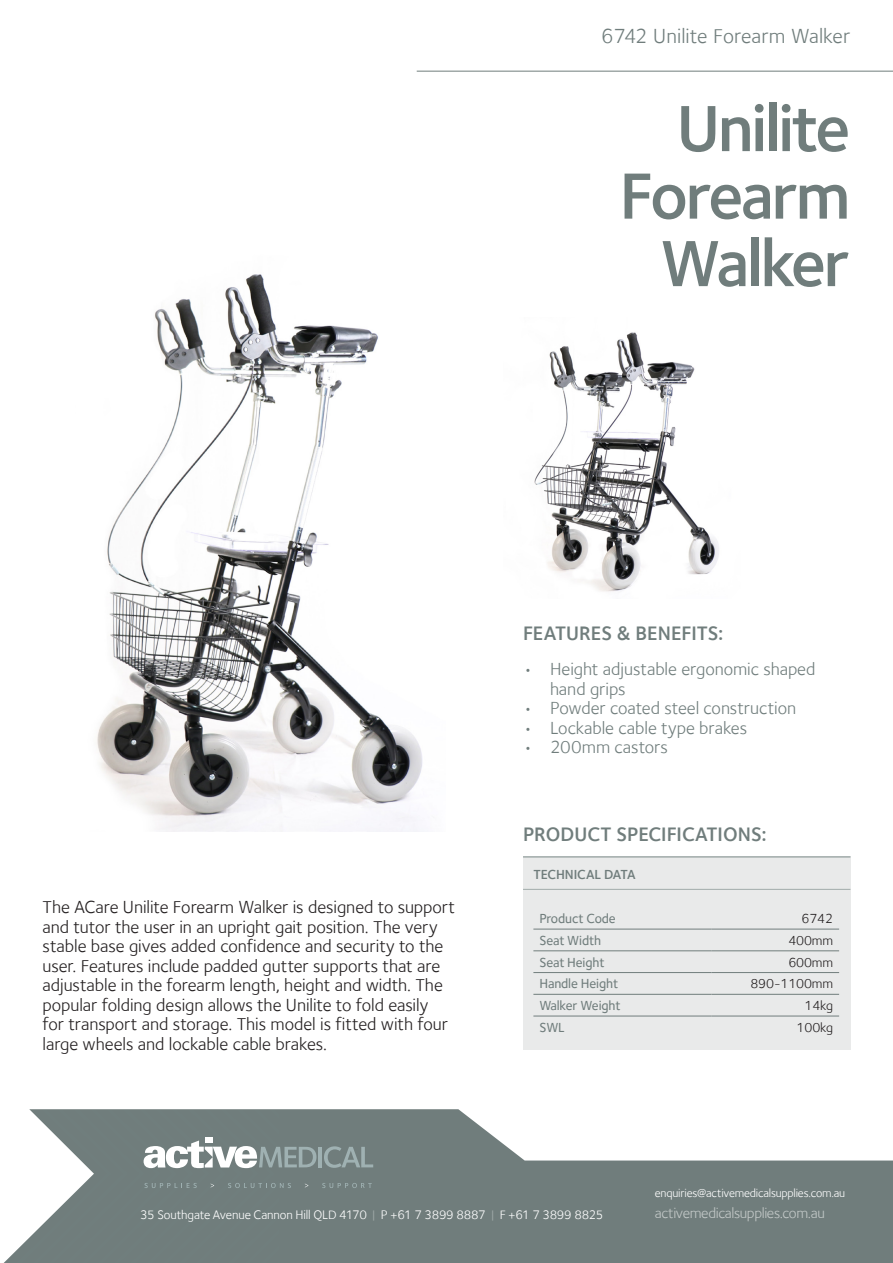
<style>
.page{position:relative;width:893px;height:1263px;background:#fff}
.page>*{position:absolute;margin:0;border:0;box-sizing:border-box;transform-origin:0 0}
.t1{font:600 67.5px/67.5px "Foundry Sterling";letter-spacing:-.04em;color:#707d7c;text-align:right}
.t2{font:21px "Foundry Sterling";letter-spacing:.005em;color:#707d7c}
.Feature_Paragraph{font:600 20.1px "Foundry Sterling";color:#707d7c}
.t3{font:18px/19.5px "Foundry Sterling";letter-spacing:-.005em;color:#231f20}
.t4{font:18px/19.5px "Foundry Sterling";letter-spacing:-.005em;color:#707d7c}
.t5{font:15px "Foundry Sterling";letter-spacing:-.025em;color:#c2c8c7}
.t6{font:13.5px "Foundry Sterling Medium OSF";letter-spacing:-.01em;color:#707d7c}
.t7{font:13.5px "Foundry Sterling";letter-spacing:-.01em;color:#231f20}
.t8{font:600 13.5px "Foundry Sterling";letter-spacing:-.01em;color:#707d7c}
.t9{font:12.75px "Foundry Sterling";letter-spacing:-.015em;color:#fff}
.t10{font:12px "Foundry Sterling";letter-spacing:-.015em;color:#fff}
.s1{color:#a1acaa}
</style>
<div class="page">
<div style="left:520px;top:1157px;width:373px;height:106px;background:#707d7c"></div>
<svg style="left:4px;top:1109px;width:516px;height:154px;background:#848f8f"></svg>
<hr style="left:417px;top:71px;width:476px;height:1px;background:#707d7c">
<div style="left:523px;top:856px;width:327px;height:194px;background:#e9eaea"></div>
<hr style="left:523px;top:889px;width:327px;height:1px;background:#a1acaa">
<hr style="left:523px;top:856px;width:327px;height:2px;background:#a1acaa">
<img style="left:97px;top:274px;width:326px;height:557px">
<hr style="left:533px;top:929px;width:178px;height:1px;background:#707d7c">
<hr style="left:711px;top:929px;width:128px;height:1px;background:#707d7c">
<hr style="left:533px;top:950px;width:178px;height:1px;background:#707d7c">
<hr style="left:711px;top:950px;width:128px;height:1px;background:#707d7c">
<hr style="left:533px;top:972px;width:178px;height:1px;background:#707d7c">
<hr style="left:711px;top:972px;width:128px;height:1px;background:#707d7c">
<hr style="left:533px;top:994px;width:178px;height:1px;background:#707d7c">
<hr style="left:711px;top:994px;width:128px;height:1px;background:#707d7c">
<hr style="left:533px;top:1016px;width:178px;height:1px;background:#707d7c">
<hr style="left:711px;top:1016px;width:128px;height:1px;background:#707d7c">
<img style="left:534px;top:332px;width:185px;height:260px">
<p class="t2" style="left:601px;top:24px;width:251px">6742 Unilite Forearm Walker</p>
<p class="t1" style="left:619px;top:94px;width:233px">Unilite<br>Forearm<br>Walker</p>
<p class="Feature_Paragraph" style="left:523px;top:621px;width:202px">FEATURES &amp; BENEFITS:</p>
<p class="t4" style="left:550px;top:659px;width:267px;text-indent:-27px">• Height adjustable ergonomic shaped hand grips</p>
<p class="t4" style="left:523px;top:698px;width:275px">• Powder coated steel construction</p>
<p class="t4" style="left:523px;top:718px;width:226px">• Lockable cable type brakes</p>
<p class="t4" style="left:523px;top:737px;width:146px">• 200mm castors</p>
<p class="Feature_Paragraph" style="left:523px;top:823px;width:245px">PRODUCT SPECIFICATIONS:</p>
<p class="t3" style="left:43px;top:897px;width:414px">The ACare Unilite Forearm Walker is designed to support and tutor the user in an upright gait position. The very stable base gives added confidence and security to the user. Features include padded gutter supports that are adjustable in the forearm length, height and width. The popular folding design allows the Unilite to fold easily<br>for transport and storage. This model is fitted with four large wheels and lockable cable brakes.</p>
<p class="t8" style="left:533px;top:866px;width:104px">TECHNICAL DATA</p>
<p class="t6" style="left:539px;top:911px;width:78px">Product Code</p>
<p class="t7" style="left:801px;top:911px;width:33px">6742</p>
<p class="t6" style="left:539px;top:932px;width:63px">Seat Width</p>
<p class="t7" style="left:788px;top:932px;width:46px">400mm</p>
<p class="t6" style="left:539px;top:954px;width:67px">Seat Height</p>
<p class="t7" style="left:788px;top:954px;width:46px">600mm</p>
<p class="t6" style="left:539px;top:976px;width:80px">Handle Height</p>
<p class="t7" style="left:750px;top:976px;width:84px">890-1100mm</p>
<p class="t6" style="left:539px;top:998px;width:83px">Walker Weight</p>
<p class="t7" style="left:804px;top:998px;width:30px">14kg</p>
<p class="t6" style="left:539px;top:1019px;width:27px">SWL</p>
<p class="t7" style="left:797px;top:1019px;width:38px">100kg</p>
<p class="t9" style="left:140px;top:1207px;width:465px">35 Southgate Avenue Cannon Hill QLD 4170 <span class="s1">|</span> P +61 7 3899 8887 <span class="s1">|</span> F +61 7 3899 8825</p>
<p class="t10" style="left:655px;top:1186px;width:192px">enquiries@activemedicalsupplies.com.au</p>
<p class="t5" style="left:655px;top:1204px;width:172px">activemedicalsupplies.com.au</p>
</div>
